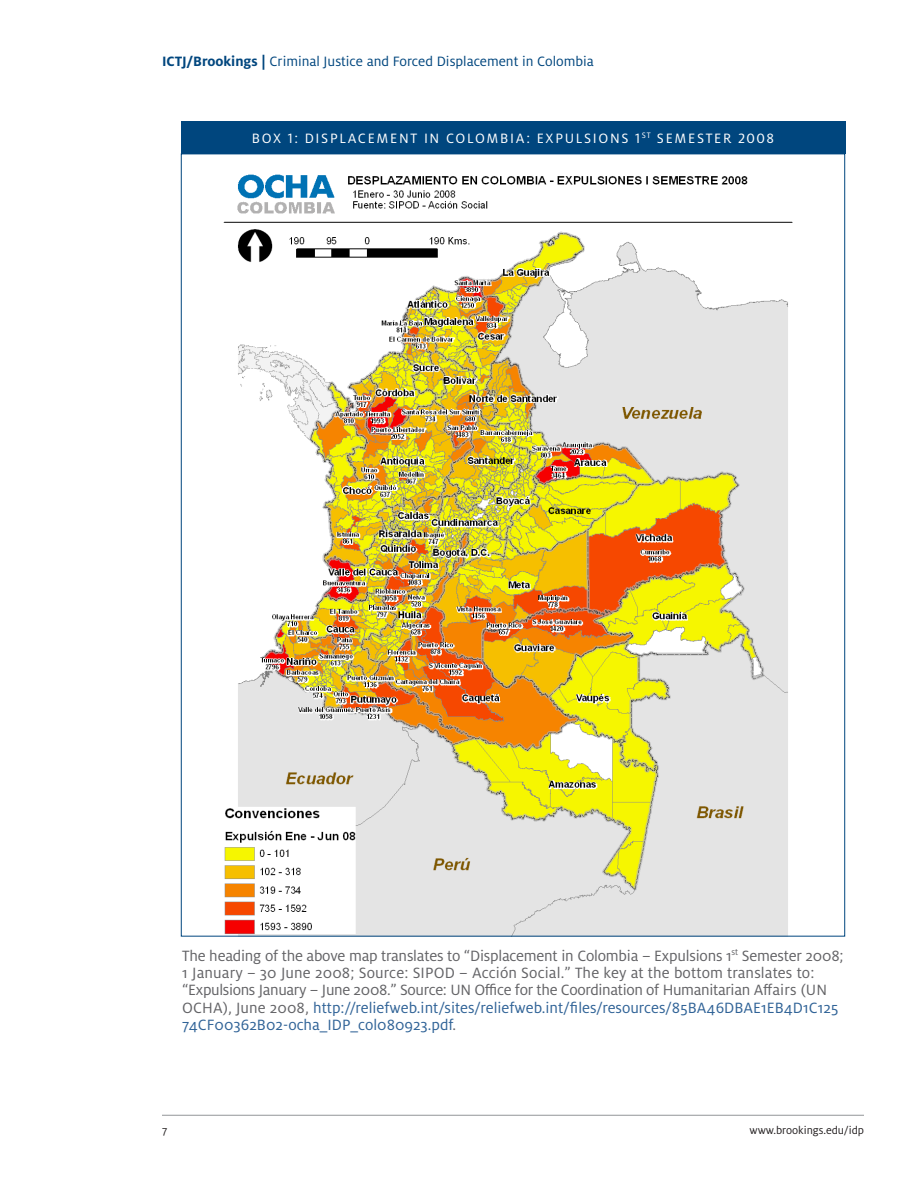
<style>
.page{position:relative;width:918px;height:1188px;background:#fff}
.page>*{position:absolute;margin:0;border:0;box-sizing:border-box;transform-origin:0 0}
.t1{font:16.5px/17.2px "Milo OT";color:#636366}
.sub_head_blue{font:15px "Milo OT";color:#00467e}
.subhead_in_bar_cente{font:15px "Milo OT";letter-spacing:.11em;color:#fff}
.t2{font:12px "Milo OT";color:#231f20}
.s1{font-weight:700}
.s2{color:#306397}
</style>
<div class="page">
<hr style="left:162px;top:1115px;width:702px;height:1px;background:#939598">
<img style="left:223px;top:174px;width:570px;height:761px">
<div style="left:181px;top:122px;width:664px;height:32px;background:#00467e"></div>
<p class="sub_head_blue" style="left:162px;top:53px;width:433px"><span class="s1">ICTJ/Brookings |</span> Criminal Justice and Forced Displacement in Colombia</p>
<p class="subhead_in_bar_cente" style="left:252px;top:130px;width:524px">BOX 1: DISPLACEMENT IN COLOMBIA: EXPULSIONS 1<sup>ST</sup> SEMESTER 2008</p>
<p class="t1" style="left:182px;top:947px;width:663px">The heading of the above map translates to “Displacement in Colombia – Expulsions 1<sup>st</sup> Semester 2008; 1 January – 30 June 2008; Source: SIPOD – Acción Social.” The key at the bottom translates to: “Expulsions January – June 2008.” Source: UN Office for the Coordination of Humanitarian Affairs (UN OCHA), June 2008, <span class="s2">http://reliefweb.int/sites/reliefweb.int/files/resources/85BA46DBAE1EB4D1C125<br>74CF00362B02-ocha_IDP_col080923.pdf</span>.</p>
<p class="t2" style="left:162px;top:1123px;width:7px">7</p>
<p class="t2" style="left:749px;top:1124px;width:116px">www.brookings.edu/idp</p>
</div>
